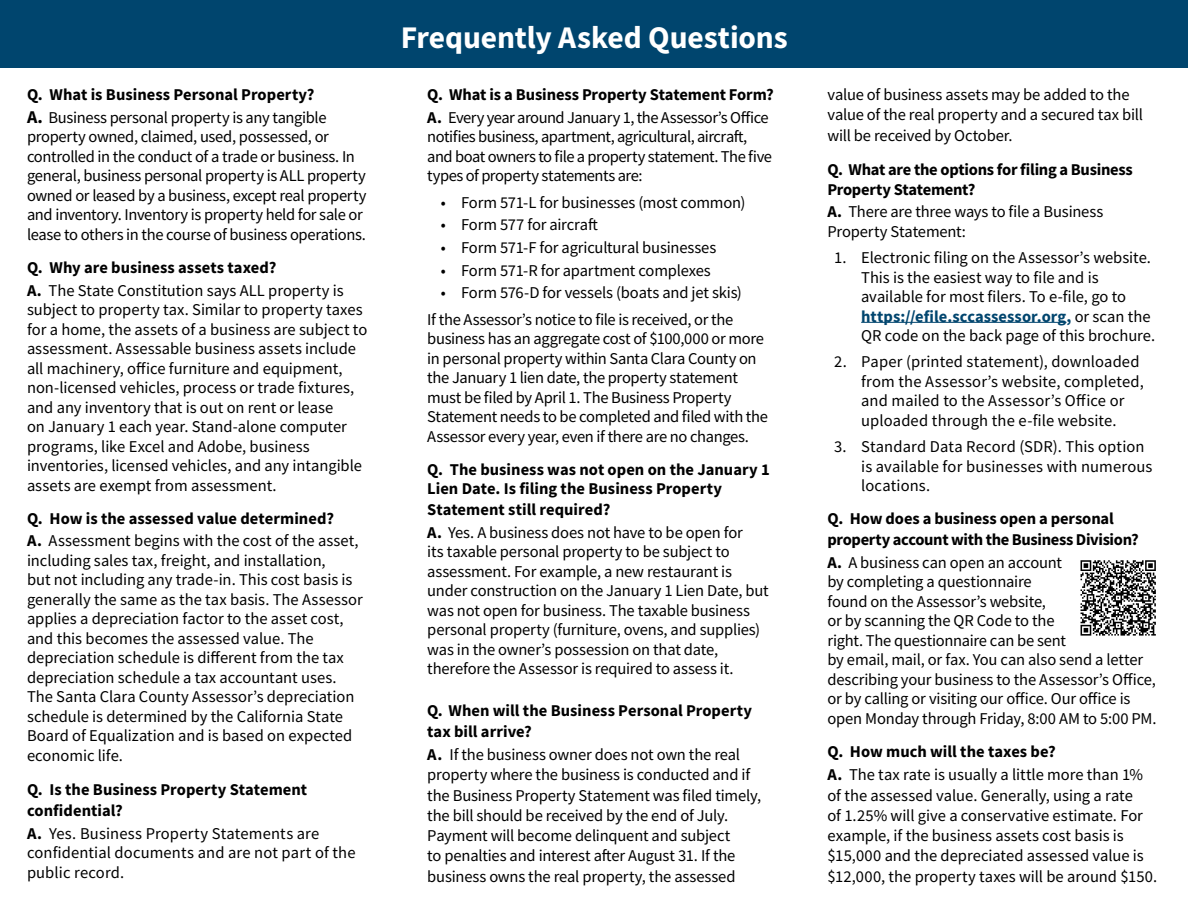
<style>
.page{position:relative;width:1188px;height:918px;background:#fff}
.page>*{position:absolute;margin:0;border:0;box-sizing:border-box;transform-origin:0 0}
.t1{font:700 31.5px "Source Sans Pro";letter-spacing:-.005em;color:#fff}
.t2{font:16.5px/19.5px "Source Sans Pro";letter-spacing:-.005em;color:#000}
.t3{font:700 16.5px/21px "Source Sans Pro";color:#000}
.t4{font:16.5px/19.5px "Source Sans Pro";letter-spacing:-.03em;color:#000}
.t5{font:700 16.5px/21px "Source Sans Pro";letter-spacing:-.02em;color:#000}
.s1{font-weight:700}
.s2{font-weight:700;font-size:18px}
.s3{font-weight:700;color:#00456e}
</style>
<div class="page">
<div style="left:0;top:0;width:1188px;height:68px;background:#00456e"></div>
<hr style="left:861px;top:322px;width:205px;height:1px;background:#00456e">
<svg style="left:1081px;top:560px;width:75px;height:76px"></svg>
<p class="t2" style="left:27px;top:83px;width:301px;line-height:22.8px"><span class="s1">Q. What is Business Personal Property?<br></span><span class="s2">A.</span> Business personal property is any tangible</p>
<p class="t2" style="left:27px;top:127px;width:341px">property owned, claimed, used, possessed, or controlled in the conduct of a trade or business. In general, business personal property is ALL property owned or leased by a business, except real property and inventory. Inventory is property held for sale or lease to others in the course of business operations.</p>
<p class="t2" style="left:27px;top:256px;width:318px;line-height:22.8px"><span class="s1">Q. Why are business assets taxed?<br>A.</span> The State Constitution says ALL property is</p>
<p class="t2" style="left:27px;top:300px;width:342px">subject to property tax. Similar to property taxes for a home, the assets of a business are subject to assessment. Assessable business assets include all machinery, office furniture and equipment, non-licensed vehicles, process or trade fixtures, and any inventory that is out on rent or lease<br>on January 1 each year. Stand-alone computer programs, like Excel and Adobe, business inventories, licensed vehicles, and any intangible assets are exempt from assessment.</p>
<p class="t2" style="left:27px;top:507px;width:333px;line-height:22.8px"><span class="s1">Q. How is the assessed value determined?<br>A.</span> Assessment begins with the cost of the asset,</p>
<p class="t2" style="left:27px;top:550px;width:337px">including sales tax, freight, and installation,<br>but not including any trade-in. This cost basis is generally the same as the tax basis. The Assessor applies a depreciation factor to the asset cost, and this becomes the assessed value. The depreciation schedule is different from the tax depreciation schedule a tax accountant uses.<br>The Santa Clara County Assessor’s depreciation schedule is determined by the California State Board of Equalization and is based on expected economic life.</p>
<p class="t3" style="left:27px;top:779px;width:282px">Q. Is the Business Property Statement confidential?</p>
<p class="t2" style="left:27px;top:824px;width:330px"><span class="s1">A.</span> Yes. Business Property Statements are confidential documents and are not part of the public record.</p>
<h1 class="t1" style="left:401px;top:16px;width:389px">Frequently Asked Questions</h1>
<p class="t4" style="left:427px;top:83px;width:348px;line-height:22.8px"><span class="s1">Q. What is a Business Property Statement Form?<br>A.</span> Every year around January 1, the Assessor’s Office</p>
<p class="t4" style="left:427px;top:127px;width:346px">notifies business, apartment, agricultural, aircraft, and boat owners to file a property statement. The five types of property statements are:</p>
<p class="t2" style="left:441px;top:192px;width:306px">• Form 571-L for businesses (most common)</p>
<p class="t2" style="left:441px;top:215px;width:159px">• Form 577 for aircraft</p>
<p class="t2" style="left:441px;top:238px;width:277px">• Form 571-F for agricultural businesses</p>
<p class="t2" style="left:441px;top:260px;width:272px">• Form 571-R for apartment complexes</p>
<p class="t2" style="left:427px;top:280px;width:316px;line-height:26.2px;text-indent:14px">• Form 576-D for vessels (boats and jet skis)<br>If the Assessor’s notice to file is received, or the</p>
<p class="t2" style="left:427px;top:329px;width:342px">business has an aggregate cost of $100,000 or more in personal property within Santa Clara County on the January 1 lien date, the property statement must be filed by April 1. The Business Property Statement needs to be completed and filed with the Assessor every year, even if there are no changes.</p>
<p class="t3" style="left:427px;top:459px;width:344px;line-height:19.5px">Q. The business was not open on the January 1<br>Lien Date. Is filing the Business Property</p>
<p class="t2" style="left:427px;top:498px;width:317px;line-height:22.8px"><span class="s1">Statement still required?<br>A.</span> Yes. A business does not have to be open for</p>
<p class="t2" style="left:427px;top:542px;width:343px">its taxable personal property to be subject to assessment. For example, a new restaurant is under construction on the January 1 Lien Date, but was not open for business. The taxable business personal property (furniture, ovens, and supplies) was in the owner’s possession on that date, therefore the Assessor is required to assess it.</p>
<p class="t3" style="left:427px;top:700px;width:326px">Q. When will the Business Personal Property tax bill arrive?</p>
<p class="t2" style="left:427px;top:745px;width:335px;line-height:20.2px"><span class="s1">A.</span> If the business owner does not own the real property where the business is conducted and if the Business Property Statement was filed timely, the bill should be received by the end of July.<br>Payment will become delinquent and subject<br>to penalties and interest after August 31. If the business owns the real property, the assessed</p>
<p class="t2" style="left:827px;top:84px;width:317px;line-height:20.2px">value of business assets may be added to the value of the real property and a secured tax bill will be received by October.</p>
<p class="t3" style="left:827px;top:160px;width:307px;line-height:19.5px">Q. What are the options for filing a Business<br>Property Statement?</p>
<p class="t2" style="left:827px;top:202px;width:277px"><span class="s1">A.</span> There are three ways to file a Business<br>Property Statement:</p>
<p class="t2" style="left:861px;top:248px;width:295px;text-indent:-27px">1. Electronic filing on the Assessor’s website.<br>This is the easiest way to file and is available for most filers. To e-file, go to <span class="s3">https://efile.sccassessor.org,</span> or scan the QR code on the back page of this brochure.</p>
<p class="t2" style="left:861px;top:352px;width:284px;text-indent:-27px">2. Paper (printed statement), downloaded from the Assessor’s website, completed, and mailed to the Assessor’s Office or uploaded through the e-file website.</p>
<p class="t2" style="left:861px;top:437px;width:293px;text-indent:-27px">3. Standard Data Record (SDR). This option is available for businesses with numerous locations.</p>
<p class="t5" style="left:827px;top:508px;width:313px">Q. How does a business open a personal property account with the Business Division?</p>
<p class="t2" style="left:827px;top:552px;width:331px"><span class="s1">A.</span> A business can open an account<br>by completing a questionnaire<br>found on the Assessor’s website,<br>or by scanning the QR Code to the<br>right. The questionnaire can be sent<br>by email, mail, or fax. You can also send a letter describing your business to the Assessor’s Office, or by calling or visiting our office. Our office is open Monday through Friday, 8:00 AM to 5:00 PM.</p>
<p class="t2" style="left:827px;top:739px;width:317px;line-height:23.5px"><span class="s1">Q. How much will the taxes be?<br>A.</span> The tax rate is usually a little more than 1%</p>
<p class="t2" style="left:827px;top:785px;width:331px;line-height:20.2px">of the assessed value. Generally, using a rate<br>of 1.25% will give a conservative estimate. For example, if the business assets cost basis is $15,000 and the depreciated assessed value is $12,000, the property taxes will be around $150.</p>
</div>
